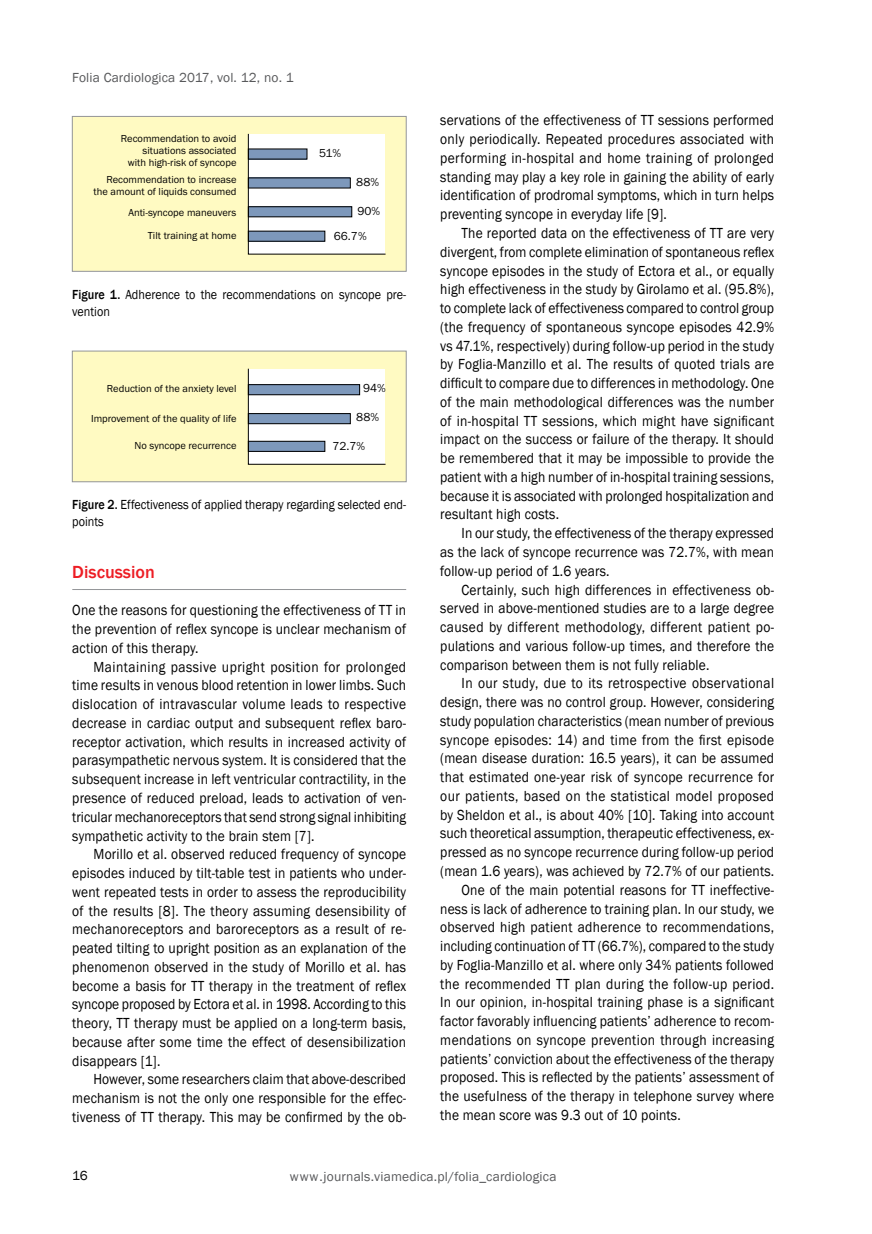
<style>
.page{position:relative;width:872px;height:1234px;background:#fff}
.page>*{position:absolute;margin:0;border:0;box-sizing:border-box;transform-origin:0 0}
.t1{font:500 18px "Franklin Gothic";color:#ed1d24}
.t2{font:15px/18.8px "Franklin Gothic";letter-spacing:.01em;color:#000;text-align:justify;scale:.9 1}
.t3{font:15px "Franklin Gothic";letter-spacing:.03em;color:#000;scale:.9 1}
.t4{font:13.5px/17.2px "Franklin Gothic";color:#000;scale:.9 1}
.t5{font:13.5px "Franklin Gothic";letter-spacing:.01em;color:#58595b}
.t6{font:13.5px "Franklin Gothic";color:#000}
.t7{font:12px/25.2px "Franklin Gothic";color:#000}
.t8{font:10.5px/11.9px "Franklin Gothic";color:#000;text-align:right}
.s1{font-weight:500}
</style>
<div class="page">
<hr style="left:72px;top:589px;width:334px;height:1px;background:#939598">
<div style="left:72px;top:116px;width:334px;height:155px;background:#fffac2"></div>
<div style="left:72px;top:116px;width:334px;height:156px;border:1px solid #939598"></div>
<svg style="left:248px;top:133px;width:138px;height:122px;background:#d6dbe1"></svg>
<div style="left:72px;top:351px;width:334px;height:130px;background:#fffac2"></div>
<div style="left:72px;top:350px;width:334px;height:132px;border:1px solid #939598"></div>
<svg style="left:248px;top:368px;width:138px;height:97px;background:#d2d7dd"></svg>
<p class="t5" style="left:72px;top:69px;width:223px">Folia Cardiologica 2017, vol. 12, no. 1</p>
<p class="t8" style="left:121px;top:133px;width:117px">Recommendation to avoid situations associated<br>with high-risk of syncope</p>
<p class="t8" style="left:94px;top:174px;width:144px">Recommendation to increase the amount of liquids consumed</p>
<p class="t8" style="left:128px;top:207px;width:109px">Anti-syncope maneuvers</p>
<p class="t8" style="left:148px;top:230px;width:90px">Tilt training at home</p>
<p class="t7" style="left:319px;top:140px;width:24px">51%</p>
<p class="t7" style="left:356px;top:169px;width:24px">88%</p>
<p class="t7" style="left:334px;top:199px;width:48px;text-indent:24px">90%<br>66.7%</p>
<p class="t4" style="left:72px;top:286px;width:372px"><span class="s1">Figure 1.</span> Adherence to the recommendations on syncope pre&shy;vention</p>
<p class="t8" style="left:107px;top:383px;width:131px">Reduction of the anxiety level</p>
<p class="t8" style="left:91px;top:413px;width:147px">Improvement of the quality of life</p>
<p class="t8" style="left:134px;top:440px;width:103px">No syncope recurrence</p>
<p class="t7" style="left:363px;top:376px;width:24px">94%</p>
<p class="t7" style="left:356px;top:405px;width:24px">88%</p>
<p class="t7" style="left:332px;top:434px;width:34px">72.7%</p>
<p class="t4" style="left:72px;top:496px;width:372px"><span class="s1">Figure 2.</span> Effectiveness of applied therapy regarding selected end&shy;points</p>
<p class="t1" style="left:72px;top:560px;width:84px">Discussion</p>
<p class="t2" style="left:72px;top:601px;width:372px">One the reasons for questioning the effectiveness of TT in the prevention of reflex syncope is unclear mechanism of action of this therapy.</p>
<p class="t2" style="left:72px;top:657px;width:372px;text-indent:21px">Maintaining passive upright position for prolonged time results in venous blood retention in lower limbs. Such dislocation of intravascular volume leads to respective decrease in cardiac output and subsequent reflex baro&shy;receptor activation, which results in increased activity of parasympathetic nervous system. It is considered that the subsequent increase in left ventricular contractility, in the presence of reduced preload, leads to activation of ven&shy;tricular mechanoreceptors that send strong signal inhibiting sympathetic activity to the brain stem [7].</p>
<p class="t2" style="left:72px;top:845px;width:372px;text-indent:21px">Morillo et al. observed reduced frequency of syncope episodes induced by tilt-table test in patients who under&shy;went repeated tests in order to assess the reproducibility of the results [8]. The theory assuming desensibility of mechanoreceptors and baroreceptors as a result of re&shy;peated tilting to upright position as an explanation of the phenomenon observed in the study of Morillo et al. has become a basis for TT therapy in the treatment of reflex syncope proposed by Ectora et al. in 1998. According to this theory, TT therapy must be applied on a long-term basis, because after some time the effect of desensibilization disappears [1].</p>
<p class="t2" style="left:72px;top:1070px;width:372px;text-indent:21px">However, some researchers claim that above-described mechanism is not the only one responsible for the effec&shy;tiveness of TT therapy. This may be confirmed by the ob-</p>
<p class="t2" style="left:440px;top:111px;width:372px">servations of the effectiveness of TT sessions performed only periodically. Repeated procedures associated with performing in-hospital and home training of prolonged standing may play a key role in gaining the ability of early identification of prodromal symptoms, which in turn helps preventing syncope in everyday life [9].</p>
<p class="t2" style="left:440px;top:224px;width:372px;text-indent:21px">The reported data on the effectiveness of TT are very divergent, from complete elimination of spontaneous reflex syncope episodes in the study of Ectora et al., or equally high effectiveness in the study by Girolamo et al. (95.8%), to complete lack of effectiveness compared to control group (the frequency of spontaneous syncope episodes 42.9% vs 47.1%, respectively) during follow-up period in the study by Foglia-Manzillo et al. The results of quoted trials are difficult to compare due to differences in methodology. One of the main methodological differences was the number of in-hospital TT sessions, which might have significant impact on the success or failure of the therapy. It should be remembered that it may be impossible to provide the patient with a high number of in-hospital training sessions, because it is associated with prolonged hospitalization and resultant high costs.</p>
<p class="t2" style="left:440px;top:524px;width:372px;text-indent:21px">In our study, the effectiveness of the therapy expressed as the lack of syncope recurrence was 72.7%, with mean follow-up period of 1.6 years.</p>
<p class="t2" style="left:440px;top:580px;width:372px;text-indent:21px">Certainly, such high differences in effectiveness ob&shy;served in above-mentioned studies are to a large degree caused by different methodology, different patient po&shy;pulations and various follow-up times, and therefore the comparison between them is not fully reliable.</p>
<p class="t3" style="left:461px;top:674px;width:349px">In our study, due to its retrospective observational</p>
<p class="t2" style="left:440px;top:693px;width:372px">design, there was no control group. However, considering</p>
<p class="t2" style="left:440px;top:711px;width:372px">study population characteristics (mean number of previous</p>
<p class="t2" style="left:440px;top:730px;width:372px">syncope episodes: 14) and time from the first episode</p>
<p class="t2" style="left:440px;top:749px;width:372px">(mean disease duration: 16.5 years), it can be assumed</p>
<p class="t2" style="left:440px;top:768px;width:372px">that estimated one-year risk of syncope recurrence for</p>
<p class="t3" style="left:440px;top:786px;width:372px">our patients, based on the statistical model proposed</p>
<p class="t2" style="left:440px;top:805px;width:372px">by Sheldon et al., is about 40% [10]. Taking into account</p>
<p class="t2" style="left:440px;top:824px;width:372px">such theoretical assumption, therapeutic effectiveness, ex-</p>
<p class="t2" style="left:440px;top:843px;width:372px">pressed as no syncope recurrence during follow-up period</p>
<p class="t2" style="left:440px;top:861px;width:372px">(mean 1.6 years), was achieved by 72.7% of our patients.</p>
<p class="t2" style="left:461px;top:880px;width:349px">One of the main potential reasons for TT ineffective-</p>
<p class="t2" style="left:440px;top:899px;width:372px">ness is lack of adherence to training plan. In our study, we</p>
<p class="t2" style="left:440px;top:918px;width:372px">observed high patient adherence to recommendations,</p>
<p class="t2" style="left:440px;top:936px;width:372px">including continuation of TT (66.7%), compared to the study</p>
<p class="t2" style="left:440px;top:955px;width:372px">by Foglia-Manzillo et al. where only 34% patients followed</p>
<p class="t2" style="left:440px;top:974px;width:372px">the recommended TT plan during the follow-up period.</p>
<p class="t2" style="left:440px;top:993px;width:372px">In our opinion, in-hospital training phase is a significant</p>
<p class="t2" style="left:440px;top:1011px;width:372px">factor favorably influencing patients’ adherence to recom-</p>
<p class="t3" style="left:440px;top:1030px;width:372px">mendations on syncope prevention through increasing</p>
<p class="t2" style="left:440px;top:1049px;width:372px">patients’ conviction about the effectiveness of the therapy</p>
<p class="t2" style="left:440px;top:1068px;width:372px">proposed. This is reflected by the patients’ assessment of</p>
<p class="t2" style="left:440px;top:1086px;width:372px">the usefulness of the therapy in telephone survey where</p>
<p class="t2" style="left:440px;top:1105px;width:269px">the mean score was 9.3 out of 10 points.</p>
<p class="t6" style="left:72px;top:1166px;width:17px">16</p>
<p class="t5" style="left:290px;top:1168px;width:268px">www.journals.viamedica.pl/folia_cardiologica</p>
</div>
